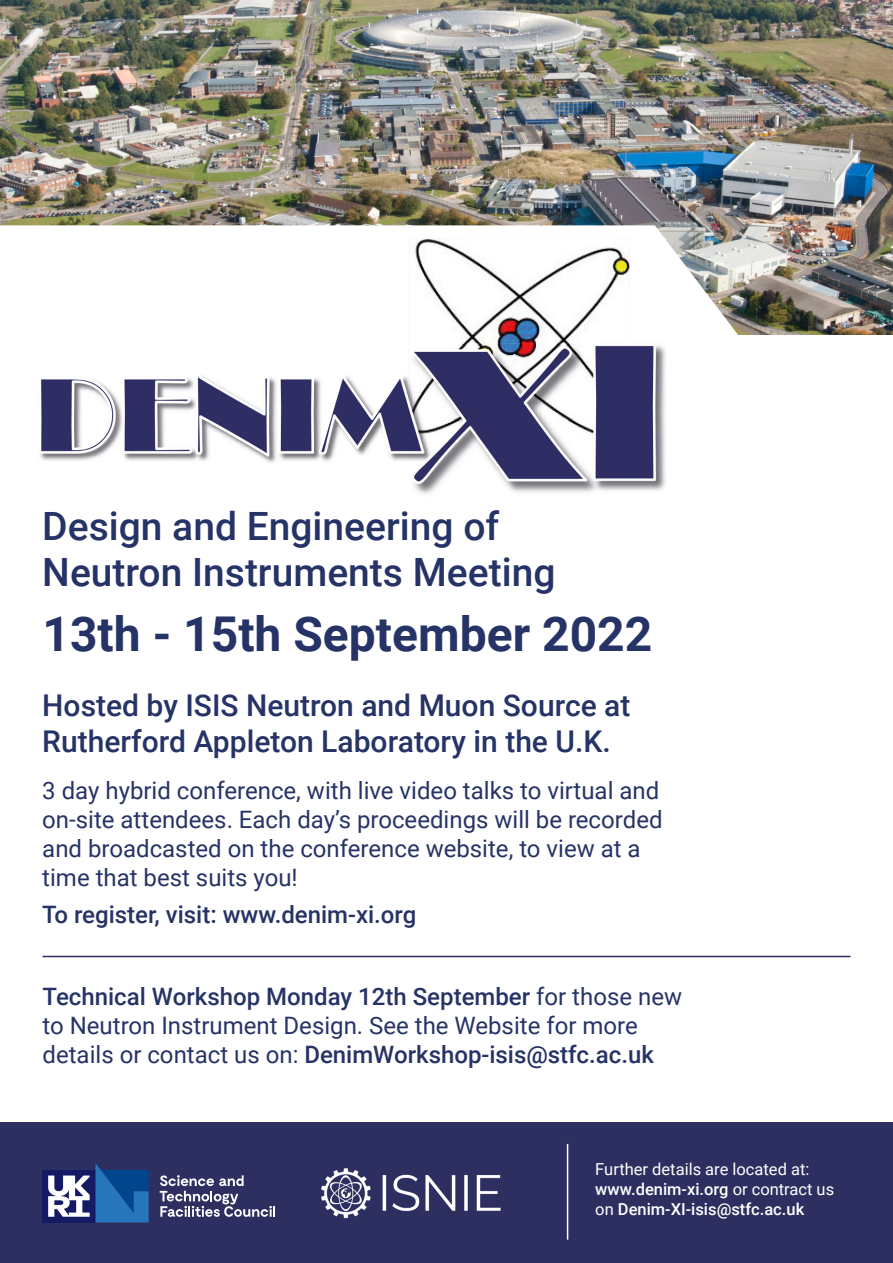
<style>
.page{position:relative;width:893px;height:1263px;background:#fff}
.page>*{position:absolute;margin:0;border:0;box-sizing:border-box;transform-origin:0 0}
.t1{font:700 48px "Roboto";color:#263366}
.t2{font:500 39px/46.8px "Roboto";color:#263366}
.t3{font:500 30px/36px "Roboto";color:#263366}
.t4{font:24px/28.8px "Roboto";color:#263366}
.t5{font:500 24px "Roboto";color:#263366}
.t6{font:16.5px/19.8px "Roboto";color:#fff}
.s1{font-weight:500}
</style>
<div class="page">
<div style="left:0;top:1123px;width:893px;height:140px;background:#2d2f60"></div>
<img style="left:321px;top:1168px;width:180px;height:51px">
<svg style="left:160px;top:1175px;width:115px;height:42px"></svg>
<div style="left:42px;top:1170px;width:53px;height:52px;background:#141b64"></div>
<svg style="left:48px;top:1163px;width:101px;height:59px"></svg>
<img style="left:0;top:0;width:893px;height:335px">
<svg style="left:0;top:225px;width:808px;height:240px"></svg>
<hr style="left:567px;top:1144px;width:1px;height:95px;background:#fff">
<hr style="left:43px;top:956px;width:807px;height:1px;background:#2d2f60">
<img style="left:34px;top:238px;width:631px;height:256px">
<p class="t2" style="left:42px;top:501px;width:515px">Design and Engineering of<br>Neutron Instruments Meeting</p>
<p class="t1" style="left:43px;top:600px;width:611px">13th - 15th September 2022</p>
<p class="t3" style="left:42px;top:686px;width:590px">Hosted by ISIS Neutron and Muon Source at<br>Rutherford Appleton Laboratory in the U.K.</p>
<p class="t4" style="left:42px;top:775px;width:622px">3 day hybrid conference, with live video talks to virtual and on-site attendees. Each day’s proceedings will be recorded and broadcasted on the conference website, to view at a time that best suits you!</p>
<p class="t5" style="left:42px;top:898px;width:376px">To register, visit: www.denim-xi.org</p>
<p class="t4" style="left:43px;top:981px;width:641px"><span class="s1">Technical Workshop Monday 12th September</span> for those new to Neutron Instrument Design. See the Website for more details or contact us on: <span class="s1">DenimWorkshop-isis@stfc.ac.uk</span></p>
<p class="t6" style="left:595px;top:1159px;width:240px">Further details are located at: <span class="s1">www.denim-xi.org</span> or contract us on <span class="s1">Denim-XI-isis@stfc.ac.uk</span></p>
</div>
